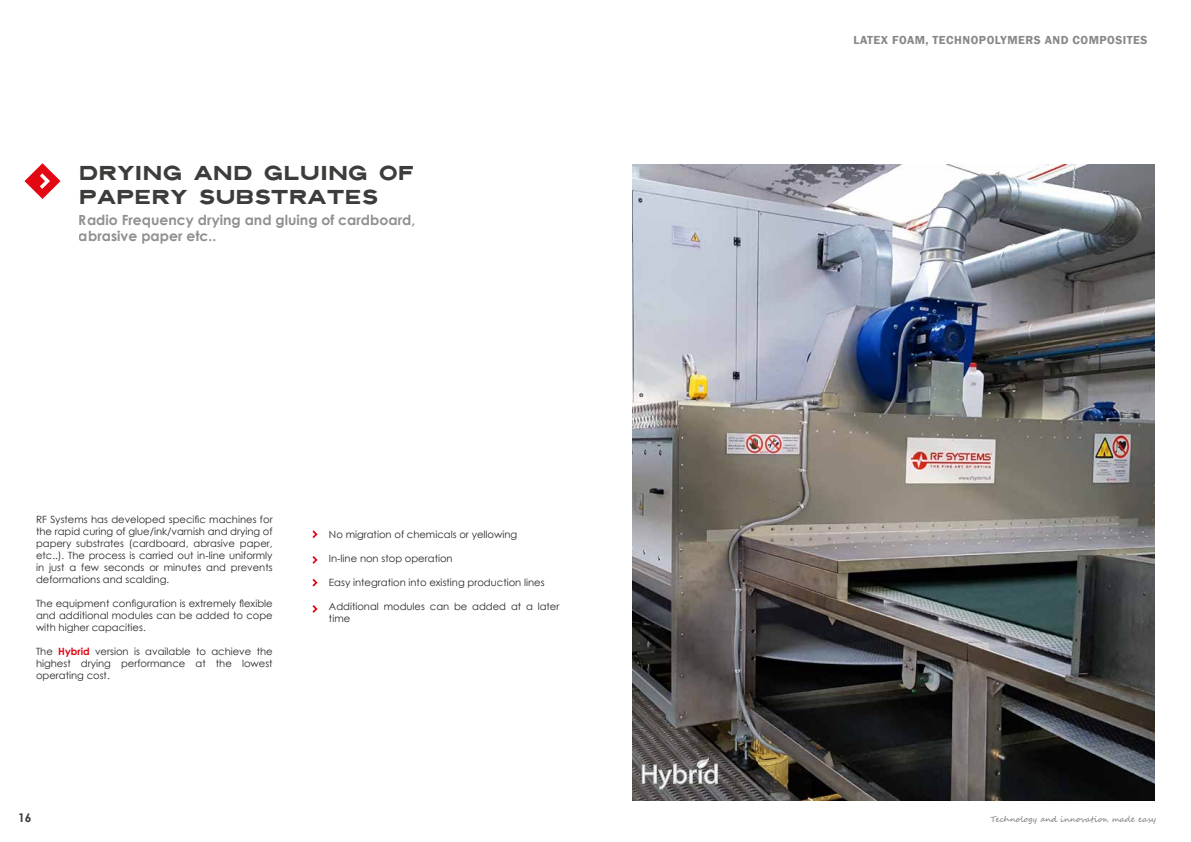
<style>
.page{position:relative;width:1191px;height:842px;background:#fff}
.page>*{position:absolute;margin:0;border:0;box-sizing:border-box;transform-origin:0 0}
.t1{font:30px/24px "Lunar Orbiter";color:#3c3c3b}
.t2{font:700 14px/16.8px "Century Gothic";color:#3c3c3b}
.t3{font:600 12px "Franklin Gothic";letter-spacing:.04em;color:#878787}
.t4{font:700 12px "Century Gothic";color:#3c3c3b}
.t5{font:10px/12px "Century Gothic";color:#282827;text-align:justify}
.t6{font:8px "Segoe Script";color:#525251}
.s1{font-weight:700;color:#e30613}
</style>
<div class="page">
<img style="left:632px;top:165px;width:523px;height:635px">
<svg style="left:24px;top:163px;width:37px;height:36px"></svg>
<svg style="left:312px;top:530px;width:5px;height:8px"></svg>
<svg style="left:312px;top:556px;width:5px;height:8px"></svg>
<svg style="left:312px;top:579px;width:5px;height:8px"></svg>
<svg style="left:312px;top:605px;width:5px;height:8px"></svg>
<svg style="left:642px;top:759px;width:75px;height:30px;background:#888686"></svg>
<h1 class="t1" style="left:79px;top:160px;width:337px">DRYING AND GLUING OF<br>PAPERY SUBSTRATES</h1>
<h2 class="t2" style="left:79px;top:210px;width:338px">Radio Frequency drying and gluing of cardboard, abrasive paper etc..</h2>
<p class="t5" style="left:36px;top:513px;width:238px">RF Systems has developed specific machines for the rapid curing of glue/ink/varnish and drying of papery substrates (cardboard, abrasive paper, etc..). The process is carried out in-line uniformly in just a few seconds or minutes and prevents deformations and scalding.</p>
<p class="t5" style="left:36px;top:597px;width:238px">The equipment configuration is extremely flexible and additional modules can be added to cope with higher capacities.</p>
<p class="t5" style="left:36px;top:645px;width:238px">The <span class="s1">Hybrid</span> version is available to achieve the highest drying performance at the lowest operating cost.</p>
<p class="t5" style="left:329px;top:528px;width:190px">No migration of chemicals or yellowing</p>
<p class="t5" style="left:329px;top:552px;width:125px">In-line non stop operation</p>
<p class="t5" style="left:329px;top:576px;width:217px">Easy integration into existing production lines</p>
<p class="t5" style="left:329px;top:600px;width:232px">Additional modules can be added at a later time</p>
<p class="t3" style="left:853px;top:33px;width:295px">LATEX FOAM, TECHNOPOLYMERS AND COMPOSITES</p>
<p class="t4" style="left:18px;top:809px;width:15px">16</p>
<p class="t6" style="left:990px;top:812px;width:167px">Technology and innovation made easy</p>
</div>
